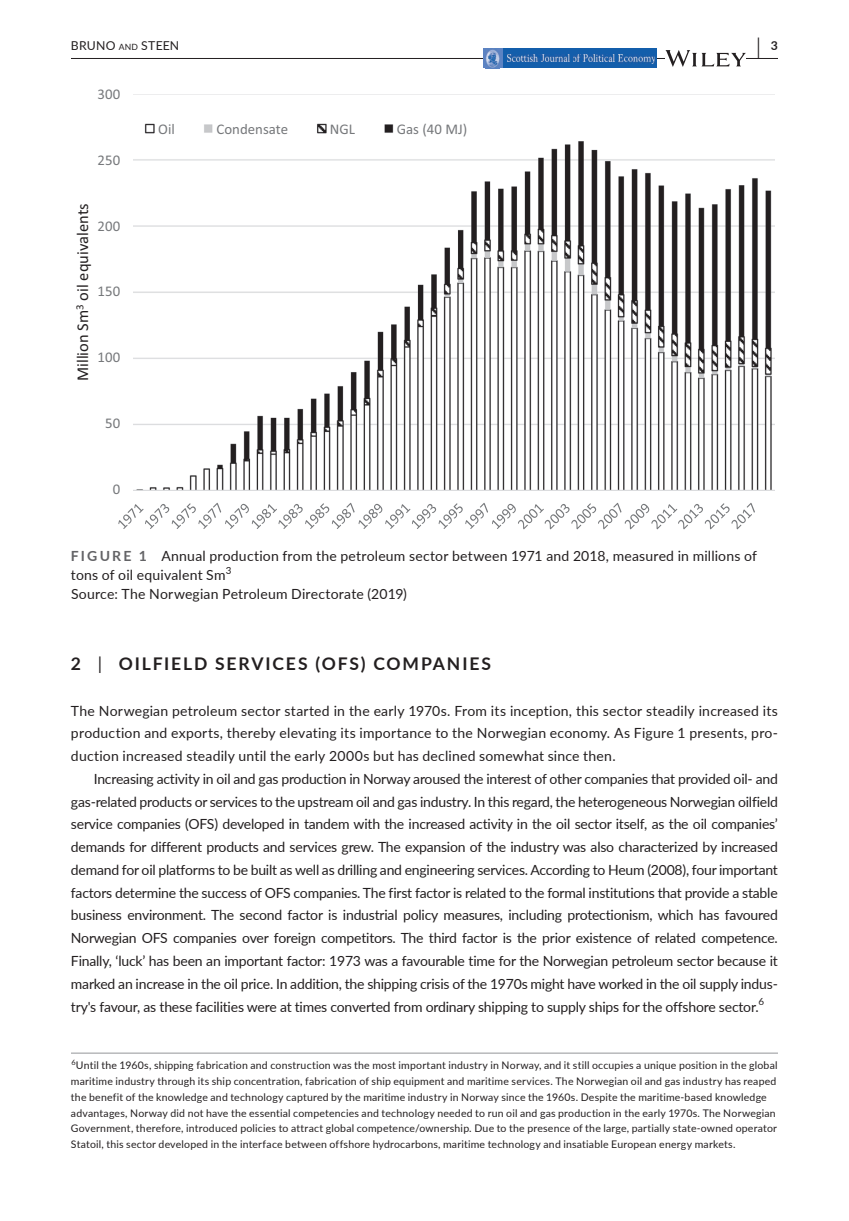
<style>
.page{position:relative;width:849px;height:1221px;background:#fff}
.page>*{position:absolute;margin:0;border:0;box-sizing:border-box;transform-origin:0 0}
.t1{font:700 22.75px "Lato";color:#231f20;scale:.48 1}
.t2{font:700 17.5px "Lato";letter-spacing:.105em;color:#231f20}
.t3{font:16.45px "Calibri";color:#231f20}
.t4{font:14.88px "Calibri";color:#76787b}
.t5{font:14px/22.8px "Lato";letter-spacing:.01em;color:#231f20;text-align:justify}
.t6{font:12.25px "Lato";letter-spacing:.02em;color:#231f20}
.t7{font:10.5px/15.8px "Lato";letter-spacing:.02em;color:#231f20}
.t8{font:9.8px "Lato";color:#231f20}
.s1{font-size:8.58px}
.s2{font-weight:700;color:#636366}
.s3{font-weight:400}
</style>
<div class="page">
<hr style="left:71px;top:58px;width:706px;height:1px;background:#231f20">
<div style="left:483px;top:49px;width:173px;height:19px;background:#135eab"></div>
<div style="left:483px;top:49px;width:19px;height:19px;background:#5c83c3"></div>
<svg style="left:485px;top:68px;width:14px;height:1px"></svg>
<img style="left:485px;top:49px;width:14px;height:19px">
<img style="left:618px;top:55px;width:36px;height:8px">
<img style="left:573px;top:54px;width:41px;height:7px">
<img style="left:507px;top:54px;width:62px;height:7px">
<svg style="left:665px;top:50px;width:80px;height:17px"></svg>
<hr style="left:71px;top:1052px;width:706px;height:1px;background:#939598">
<img style="left:134px;top:94px;width:640px;height:396px">
<svg style="left:118px;top:502px;width:636px;height:27px"></svg>
<p class="t6" style="left:71px;top:37px;width:110px">BRUNO <span class="s1">an d</span> STEEN</p>
<h1 class="t1" style="left:757px;top:30px;width:45px">| <sup>3</sup></h1>
<p class="t4" style="left:98px;top:85px;width:24px">300</p>
<p class="t4" style="left:98px;top:150px;width:24px">250</p>
<p class="t3" style="left:72px;top:381px;width:179px;rotate:-90deg">Million Sm<sup>3</sup> oil equivalents</p>
<p class="t4" style="left:98px;top:216px;width:24px">200</p>
<p class="t4" style="left:98px;top:282px;width:24px">150</p>
<p class="t4" style="left:98px;top:348px;width:24px">100</p>
<p class="t4" style="left:105px;top:413px;width:17px">50</p>
<p class="t4" style="left:113px;top:479px;width:9px">0</p>
<p class="t4" style="left:158px;top:119px;width:18px">Oil</p>
<p class="t4" style="left:216px;top:119px;width:73px">Condensate</p>
<p class="t4" style="left:330px;top:119px;width:27px">NGL</p>
<p class="t4" style="left:396px;top:119px;width:72px">Gas (40 MJ)</p>
<p class="t5" style="left:71px;top:545px;width:687px;line-height:19.2px"><span class="s2">FIGURE 1</span> Annual production from the petroleum sector between 1971 and 2018, measured in millions of tons of oil equivalent Sm</p>
<p class="t8" style="left:226px;top:563px;width:7px">3</p>
<p class="t5" style="left:71px;top:582px;width:337px">Source: The Norwegian Petroleum Directorate (2019)</p>
<p class="t2" style="left:71px;top:650px;width:421px">2 <span class="s3">|</span> OILFIELD SERVICES (OFS) COMPANIES</p>
<p class="t5" style="left:71px;top:698px;width:708px">The Norwegian petroleum sector started in the early 1970s. From its inception, this sector steadily increased its production and exports, thereby elevating its importance to the Norwegian economy. As Figure 1 presents, pro&shy;duction increased steadily until the early 2000s but has declined somewhat since then.</p>
<p class="t5" style="left:71px;top:766px;width:708px;text-indent:23px">Increasing activity in oil and gas production in Norway aroused the interest of other companies that provided oil- and gas-related products or services to the upstream oil and gas industry. In this regard, the heterogeneous Norwegian oilfield service companies (OFS) developed in tandem with the increased activity in the oil sector itself, as the oil companies’ demands for different products and services grew. The expansion of the industry was also characterized by increased demand for oil platforms to be built as well as drilling and engineering services. According to Heum (2008), four important factors determine the success of OFS companies. The first factor is related to the formal institutions that provide a stable business environment. The second factor is industrial policy measures, including protectionism, which has favoured Norwegian OFS companies over foreign competitors. The third factor is the prior existence of related competence.<br>Finally, ‘luck’ has been an important factor: 1973 was a favourable time for the Norwegian petroleum sector because it marked an increase in the oil price. In addition, the shipping crisis of the 1970s might have worked in the oil supply indus&shy;try's favour, as these facilities were at times converted from ordinary shipping to supply ships for the offshore sector.</p>
<p class="t8" style="left:758px;top:994px;width:7px">6</p>
<p class="t7" style="left:71px;top:1057px;width:707px"><sup>6</sup>Until the 1960s, shipping fabrication and construction was the most important industry in Norway, and it still occupies a unique position in the global maritime industry through its ship concentration, fabrication of ship equipment and maritime services. The Norwegian oil and gas industry has reaped the benefit of the knowledge and technology captured by the maritime industry in Norway since the 1960s. Despite the maritime-based knowledge advantages, Norway did not have the essential competencies and technology needed to run oil and gas production in the early 1970s. The Norwegian Government, therefore, introduced policies to attract global competence/ownership. Due to the presence of the large, partially state-owned operator Statoil, this sector developed in the interface between offshore hydrocarbons, maritime technology and insatiable European energy markets.</p>
</div>
